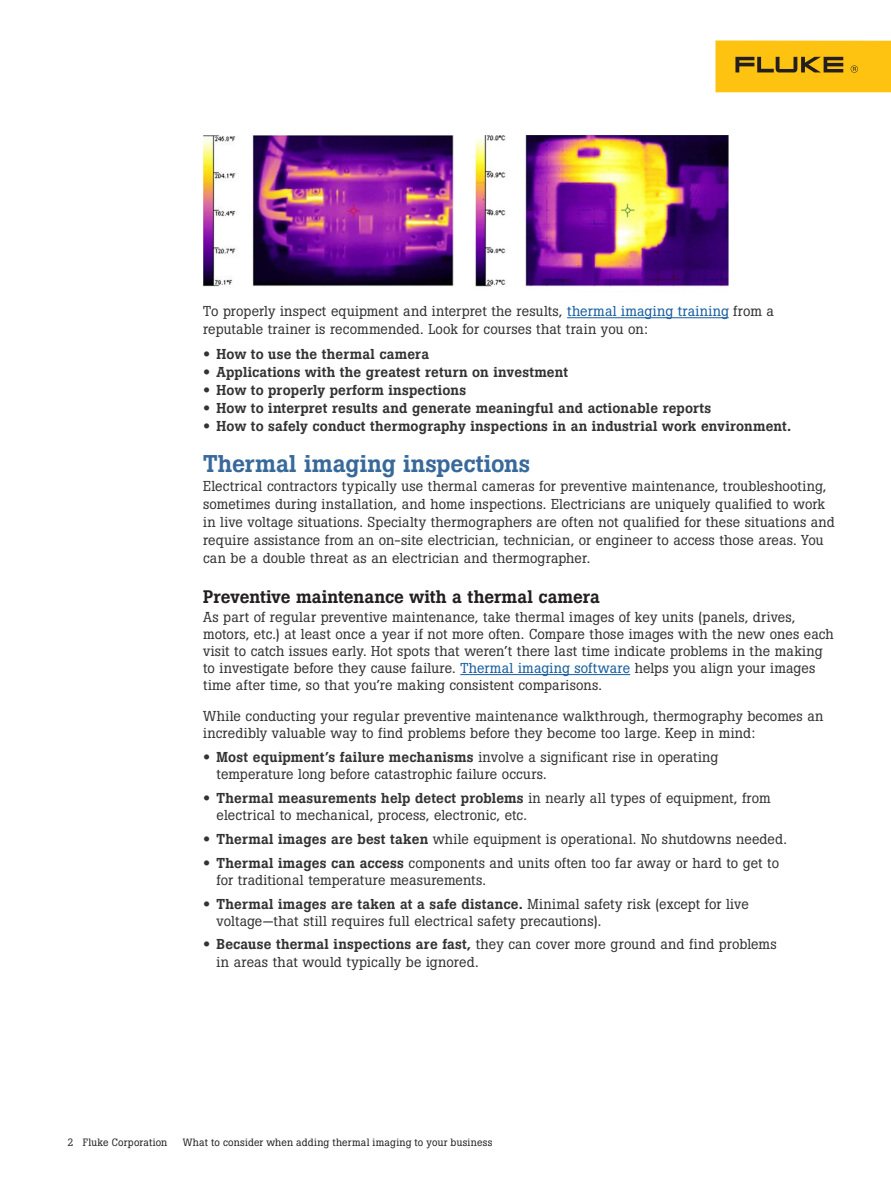
<style>
.page{position:relative;width:891px;height:1188px;background:#fff}
.page>*{position:absolute;margin:0;border:0;box-sizing:border-box;transform-origin:0 0}
.Subhead_1{font:500 24px "Boton Pro";color:#38699a}
.Subhead_1-2{font:500 18px "Boton Pro";color:#231f20}
.Body{font:14.25px/17.1px "Boton Pro";letter-spacing:.01em;color:#333}
.t1{font:500 14.25px "Boton Pro";letter-spacing:.01em;color:#333}
.t2{font:10.5px "Boton Pro";letter-spacing:.02em;color:#231f20}
.s1{color:#175d9e}
.s2{font-family:"Helvetica Neue LT Pro";font-weight:700}
.s3{font-weight:500}
</style>
<div class="page">
<div style="left:716px;top:40px;width:175px;height:52px;background:#fec210"></div>
<svg style="left:735px;top:57px;width:108px;height:15px"></svg>
<svg style="left:851px;top:65px;width:7px;height:8px"></svg>
<hr style="left:567px;top:317px;width:162px;height:1px;background:#175d9e">
<hr style="left:460px;top:674px;width:170px;height:1px;background:#175d9e">
<img style="left:203px;top:135px;width:525px;height:152px">
<p class="Body" style="left:203px;top:302px;width:572px;line-height:18px">To properly inspect equipment and interpret the results, <span class="s1">thermal imaging training</span> from a reputable trainer is recommended. Look for courses that train you on:</p>
<p class="t1" style="left:203px;top:345px;width:227px"><span class="s2">•</span> How to use the thermal camera</p>
<p class="t1" style="left:203px;top:363px;width:366px"><span class="s2">•</span> Applications with the greatest return on investment</p>
<p class="t1" style="left:203px;top:381px;width:265px"><span class="s2">•</span> How to properly perform inspections</p>
<p class="t1" style="left:203px;top:399px;width:510px"><span class="s2">•</span> How to interpret results and generate meaningful and actionable reports</p>
<p class="t1" style="left:203px;top:417px;width:590px"><span class="s2">•</span> How to safely conduct thermography inspections in an industrial work environment.</p>
<p class="Subhead_1" style="left:203px;top:448px;width:329px">Thermal imaging inspections</p>
<p class="Body" style="left:203px;top:477px;width:633px;line-height:18px">Electrical contractors typically use thermal cameras for preventive maintenance, troubleshooting, sometimes during installation, and home inspections. Electricians are uniquely qualified to work in live voltage situations. Specialty thermographers are often not qualified for these situations and require assistance from an on-site electrician, technician, or engineer to access those areas. You can be a double threat as an electrician and thermographer.</p>
<p class="Subhead_1-2" style="left:203px;top:585px;width:398px">Preventive maintenance with a thermal camera</p>
<p class="Body" style="left:203px;top:608px;width:632px">As part of regular preventive maintenance, take thermal images of key units (panels, drives, motors, etc.) at least once a year if not more often. Compare those images with the new ones each visit to catch issues early. Hot spots that weren’t there last time indicate problems in the making to investigate before they cause failure. <span class="s1">Thermal imaging software</span> helps you align your images time after time, so that you’re making consistent comparisons.</p>
<p class="Body" style="left:203px;top:707px;width:622px">While conducting your regular preventive maintenance walkthrough, thermography becomes an incredibly valuable way to find problems before they become too large. Keep in mind:</p>
<p class="Body" style="left:217px;top:748px;width:503px;text-indent:-14px"><span class="s2">•</span> <span class="s3">Most equipment’s failure mechanisms</span> involve a significant rise in operating temperature long before catastrophic failure occurs.</p>
<p class="Body" style="left:217px;top:789px;width:556px;text-indent:-14px"><span class="s2">•</span> <span class="s3">Thermal measurements help detect problems</span> in nearly all types of equipment, from electrical to mechanical, process, electronic, etc.</p>
<p class="Body" style="left:203px;top:830px;width:585px"><span class="s2">•</span> <span class="s3">Thermal images are best taken</span> while equipment is operational. No shutdowns needed.</p>
<p class="Body" style="left:217px;top:854px;width:564px;text-indent:-14px"><span class="s2">•</span> <span class="s3">Thermal images can access</span> components and units often too far away or hard to get to for traditional temperature measurements.</p>
<p class="Body" style="left:217px;top:895px;width:534px;text-indent:-14px"><span class="s2">•</span> <span class="s3">Thermal images are taken at a safe distance.</span> Minimal safety risk (except for live voltage—that still requires full electrical safety precautions).</p>
<p class="Body" style="left:217px;top:936px;width:562px;text-indent:-14px"><span class="s2">•</span> <span class="s3">Because thermal inspections are fast,</span> they can cover more ground and find problems in areas that would typically be ignored.</p>
<p class="t2" style="left:68px;top:1136px;width:101px">2 Fluke Corporation</p>
<p class="t2" style="left:183px;top:1136px;width:311px">What to consider when adding thermal imaging to your business</p>
</div>
